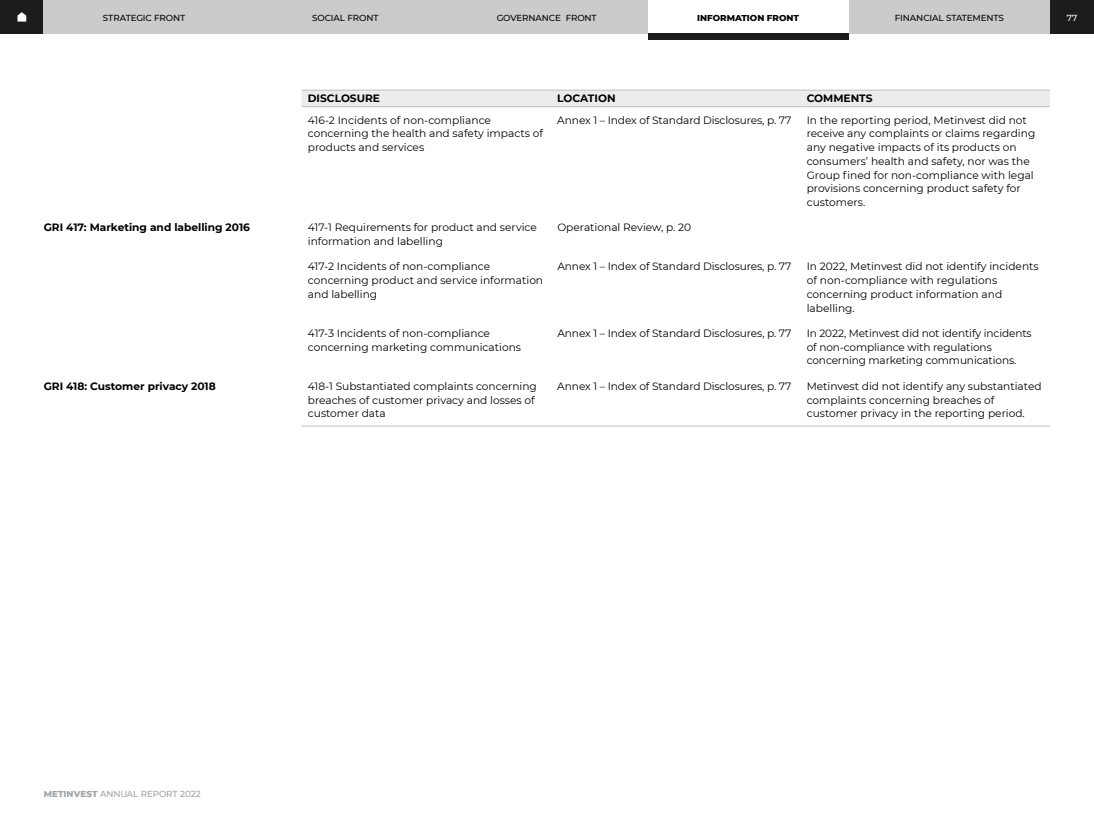
<style>
.page{position:relative;width:1094px;height:819px;background:#fff}
.page>*{position:absolute;margin:0;border:0;box-sizing:border-box;transform-origin:0 0}
.t1{font:10.62px/13.8px "Montserrat";color:#000}
.t2{font:700 10.62px "Montserrat";color:#000}
.t3{font:500 8.75px "Montserrat";letter-spacing:-.01em;color:#000}
.t4{font:500 8.75px "Montserrat";letter-spacing:-.01em;color:#9fa3a9}
.t5{font:800 8.75px "Montserrat";color:#000}
.t6{font:500 8.75px "Montserrat";color:#fff}
.s1{font-weight:800}
</style>
<div class="page">
<div style="left:302px;top:91px;width:748px;height:15px;background:#ebecec"></div>
<hr style="left:302px;top:90px;width:249px;height:1px;background:#bcbec0">
<hr style="left:551px;top:90px;width:249px;height:1px;background:#bcbec0">
<hr style="left:800px;top:90px;width:250px;height:1px;background:#bcbec0">
<hr style="left:302px;top:106px;width:249px;height:1px;background:#bcbec0">
<hr style="left:551px;top:106px;width:249px;height:1px;background:#bcbec0">
<hr style="left:800px;top:106px;width:250px;height:1px;background:#bcbec0">
<hr style="left:302px;top:426px;width:249px;height:1px;background:#bcbec0">
<hr style="left:551px;top:426px;width:249px;height:1px;background:#bcbec0">
<hr style="left:800px;top:426px;width:250px;height:1px;background:#bcbec0">
<div style="left:1050px;top:0;width:44px;height:34px;background:#1b1c1c"></div>
<div style="left:0;top:0;width:44px;height:34px;background:#1b1c1c"></div>
<div style="left:44px;top:0;width:1006px;height:34px;background:#cbcbcb"></div>
<div style="left:648px;top:0;width:200px;height:34px;background:#fff"></div>
<div style="left:648px;top:34px;width:200px;height:6px;background:#1b1c1c"></div>
<svg style="left:18px;top:12px;width:8px;height:10px"></svg>
<p class="t3" style="left:103px;top:12px;width:84px">STRATEGIC FRONT</p>
<p class="t3" style="left:312px;top:12px;width:68px">SOCIAL FRONT</p>
<p class="t3" style="left:497px;top:12px;width:102px">GOVERNANCE FRONT</p>
<p class="t5" style="left:697px;top:11px;width:103px">INFORMATION FRONT</p>
<p class="t3" style="left:895px;top:12px;width:111px">FINANCIAL STATEMENTS</p>
<p class="t6" style="left:1067px;top:12px;width:12px">77</p>
<p class="t2" style="left:308px;top:91px;width:74px">DISCLOSURE</p>
<p class="t2" style="left:557px;top:91px;width:60px">LOCATION</p>
<p class="t2" style="left:807px;top:91px;width:67px">СOMMENTS</p>
<p class="t1" style="left:308px;top:112px;width:237px">416-2 Incidents of non-compliance concerning the health and safety impacts of products and services</p>
<p class="t1" style="left:557px;top:112px;width:235px">Annex 1 – Index of Standard Disclosures, p. 77</p>
<p class="t1" style="left:807px;top:112px;width:230px">In the reporting period, Metinvest did not receive any complaints or claims regarding any negative impacts of its products on consumers’ health and safety, nor was the Group fined for non-compliance with legal provisions concerning product safety for customers.</p>
<p class="t2" style="left:44px;top:220px;width:208px">GRI 417: Marketing and labelling 2016</p>
<p class="t1" style="left:308px;top:220px;width:230px">417-1 Requirements for product and service information and labelling</p>
<p class="t1" style="left:557px;top:220px;width:135px">Operational Review, p. 20</p>
<p class="t1" style="left:308px;top:259px;width:237px">417-2 Incidents of non-compliance concerning product and service information and labelling</p>
<p class="t1" style="left:557px;top:259px;width:235px">Annex 1 – Index of Standard Disclosures, p. 77</p>
<p class="t1" style="left:807px;top:259px;width:233px">In 2022, Metinvest did not identify incidents of non-compliance with regulations concerning product information and labelling.</p>
<p class="t1" style="left:308px;top:326px;width:215px">417-3 Incidents of non-compliance concerning marketing communications</p>
<p class="t1" style="left:557px;top:326px;width:235px">Annex 1 – Index of Standard Disclosures, p. 77</p>
<p class="t1" style="left:807px;top:326px;width:226px">In 2022, Metinvest did not identify incidents of non-compliance with regulations concerning marketing communications.</p>
<p class="t2" style="left:44px;top:378px;width:173px">GRI 418: Customer privacy 2018</p>
<p class="t1" style="left:308px;top:379px;width:230px">418-1 Substantiated complaints concerning breaches of customer privacy and losses of customer data</p>
<p class="t1" style="left:557px;top:379px;width:235px">Annex 1 – Index of Standard Disclosures, p. 77</p>
<p class="t1" style="left:807px;top:379px;width:236px">Metinvest did not identify any substantiated complaints concerning breaches of customer privacy in the reporting period.</p>
<p class="t4" style="left:44px;top:788px;width:159px"><span class="s1">METINVEST</span> ANNUAL REPORT 2022</p>
</div>
